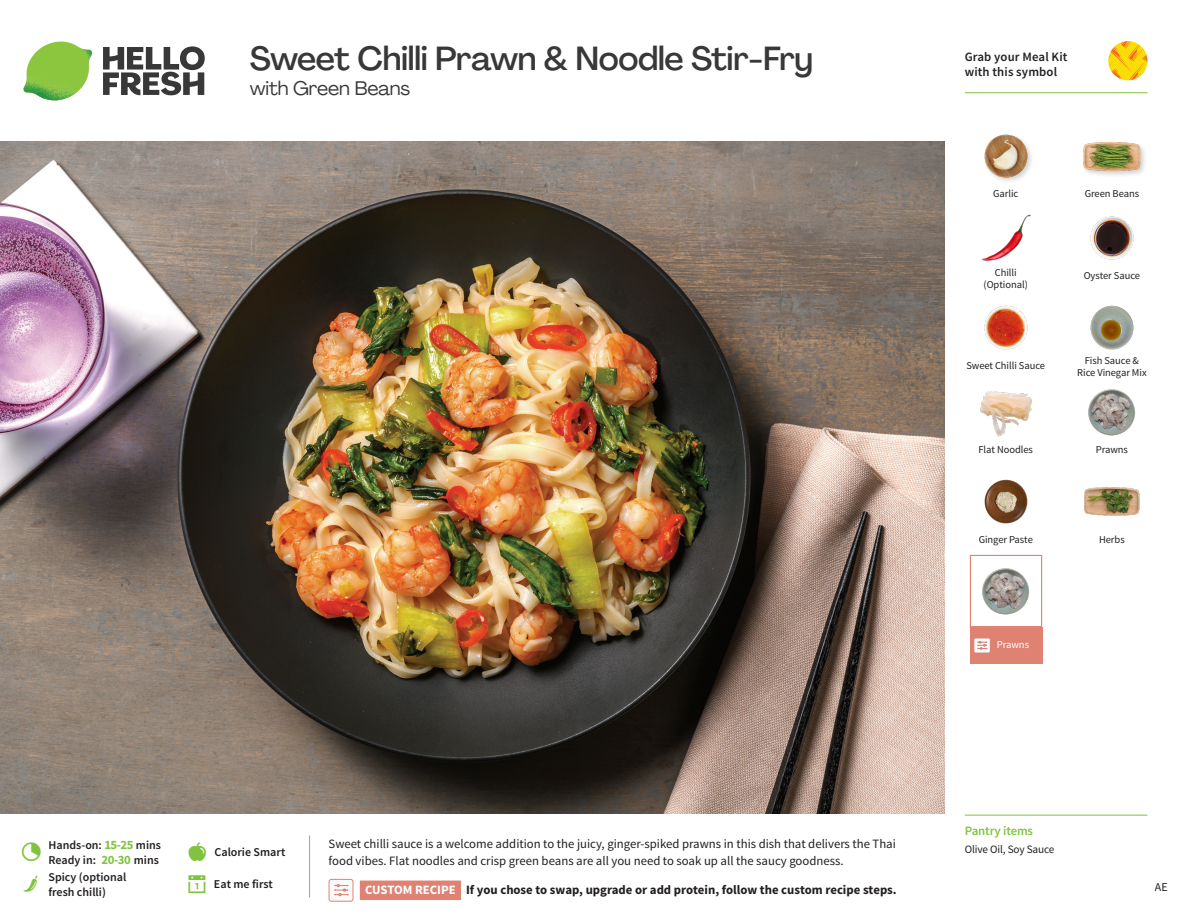
<style>
.page{position:relative;width:1188px;height:918px;background:#fff}
.page>*{position:absolute;margin:0;border:0;box-sizing:border-box;transform-origin:0 0}
._15_Titel_UK{font:500 33px "Agrandir";letter-spacing:-.015em;color:#383839}
._15_Titel_UK-2{font:19.5px "Agrandir";letter-spacing:-.01em;color:#383839}
.Step_6_Text_AU{font:12.75px/16.5px "Source Sans Pro";color:#231f20}
.Step_6_Text_AU-2{font:700 12.75px "Source Sans Pro";color:#231f20}
.t1{font:600 12.75px/15px "Source Sans Pro";letter-spacing:.01em;color:#231f20}
._04_Headers_Front{font:600 12.75px "Source Sans Pro";letter-spacing:-.01em;color:#81c340}
._04_Intro{font:600 12px/15px "Source Sans Pro";color:#231f20}
.t2{font:12px "Source Sans Pro";color:#231f20}
._05_Pantry{font:11.25px "Source Sans Pro";letter-spacing:-.01em;color:#231f20}
._18_FRONT_ingredient{font:10.5px/12px "Source Sans Pro";letter-spacing:-.005em;color:#231f20;text-align:center}
._18_FRONT_ingredient-2{font:10.5px "Source Sans Pro";letter-spacing:-.005em;color:#fff}
.s1{font-weight:700;font-size:12.75px;color:#81c340}
.s2{color:#fff}
</style>
<div class="page">
<svg style="left:103px;top:46px;width:102px;height:49px"></svg>
<img style="left:23px;top:42px;width:69px;height:59px">
<img style="left:0;top:142px;width:945px;height:672px">
<img style="left:1090px;top:305px;width:44px;height:45px">
<img style="left:1088px;top:389px;width:48px;height:47px">
<img style="left:984px;top:479px;width:44px;height:45px">
<img style="left:984px;top:305px;width:44px;height:45px">
<img style="left:980px;top:391px;width:52px;height:46px">
<img style="left:982px;top:214px;width:49px;height:47px">
<img style="left:1090px;top:216px;width:44px;height:44px">
<img style="left:984px;top:134px;width:48px;height:47px">
<div style="left:1082px;top:140px;width:65px;height:38px;background:#231f20;opacity:.2"></div>
<img style="left:1083px;top:140px;width:58px;height:38px">
<img style="left:1084px;top:487px;width:56px;height:29px">
<div style="left:970px;top:627px;width:72px;height:37px;background:#df8272"></div>
<div style="left:970px;top:555px;width:72px;height:72px;border:1px solid #df8272"></div>
<img style="left:982px;top:568px;width:48px;height:47px">
<div style="left:974px;top:638px;width:16px;height:15px;background:#fafafa;border-radius:2px"></div>
<div style="left:974px;top:638px;width:17px;height:15px;border:1px solid #d08477;border-radius:2px"></div>
<svg style="left:978px;top:641px;width:10px;height:9px"></svg>
<svg style="left:309px;top:835px;width:152px;height:67px"></svg>
<hr style="left:965px;top:815px;width:183px;height:1px;background:#81c340">
<svg style="left:1091px;top:41px;width:57px;height:53px"></svg>
<hr style="left:965px;top:92px;width:183px;height:1px;background:#81c340">
<p class="_15_Titel_UK" style="left:250px;top:38px;width:565px">Sweet Chilli Prawn &amp; Noodle Stir-Fry</p>
<p class="_15_Titel_UK-2" style="left:250px;top:76px;width:162px">with Green Beans</p>
<p class="t1" style="left:965px;top:50px;width:104px">Grab your Meal Kit with this symbol</p>
<p class="_18_FRONT_ingredient" style="left:993px;top:188px;width:27px">Garlic</p>
<p class="_18_FRONT_ingredient" style="left:1085px;top:188px;width:56px">Green Beans</p>
<p class="_18_FRONT_ingredient" style="left:984px;top:266px;width:46px">Chilli (Optional)</p>
<p class="_18_FRONT_ingredient" style="left:1084px;top:270px;width:58px">Oyster Sauce</p>
<p class="_18_FRONT_ingredient" style="left:966px;top:359px;width:80px">Sweet Chilli Sauce</p>
<p class="_18_FRONT_ingredient" style="left:1077px;top:355px;width:71px">Fish Sauce &amp;<br>Rice Vinegar Mix</p>
<p class="_18_FRONT_ingredient" style="left:979px;top:444px;width:56px">Flat Noodles</p>
<p class="_18_FRONT_ingredient" style="left:1096px;top:444px;width:34px">Prawns</p>
<p class="_18_FRONT_ingredient" style="left:979px;top:533px;width:56px">Ginger Paste</p>
<p class="_18_FRONT_ingredient" style="left:1099px;top:533px;width:27px">Herbs</p>
<p class="_18_FRONT_ingredient-2" style="left:997px;top:638px;width:34px">Prawns</p>
<p class="_04_Intro" style="left:48px;top:838px;width:114px">Hands-on: <span class="s1">15-25</span> mins</p>
<p class="_04_Intro" style="left:48px;top:853px;width:112px">Ready in: <span class="s1">20-30</span> mins</p>
<p class="_04_Intro" style="left:48px;top:869px;width:79px">Spicy (optional fresh chilli)</p>
<p class="_04_Intro" style="left:214px;top:845px;width:72px">Calorie Smart</p>
<p class="_04_Intro" style="left:214px;top:876px;width:60px">Eat me first</p>
<p class="Step_6_Text_AU" style="left:329px;top:836px;width:569px">Sweet chilli sauce is a welcome addition to the juicy, ginger-spiked prawns in this dish that delivers the Thai food vibes. Flat noodles and crisp green beans are all you need to soak up all the saucy goodness.</p>
<p class="Step_6_Text_AU-2" style="left:365px;top:882px;width:533px"><span class="s2">CUSTOM RECIPE</span> If you chose to swap, upgrade or add protein, follow the custom recipe steps.</p>
<p class="_04_Headers_Front" style="left:965px;top:822px;width:70px">Pantry items</p>
<p class="_05_Pantry" style="left:965px;top:842px;width:91px">Olive Oil, Soy Sauce</p>
<p class="t2" style="left:1155px;top:879px;width:14px">AE</p>
</div>
